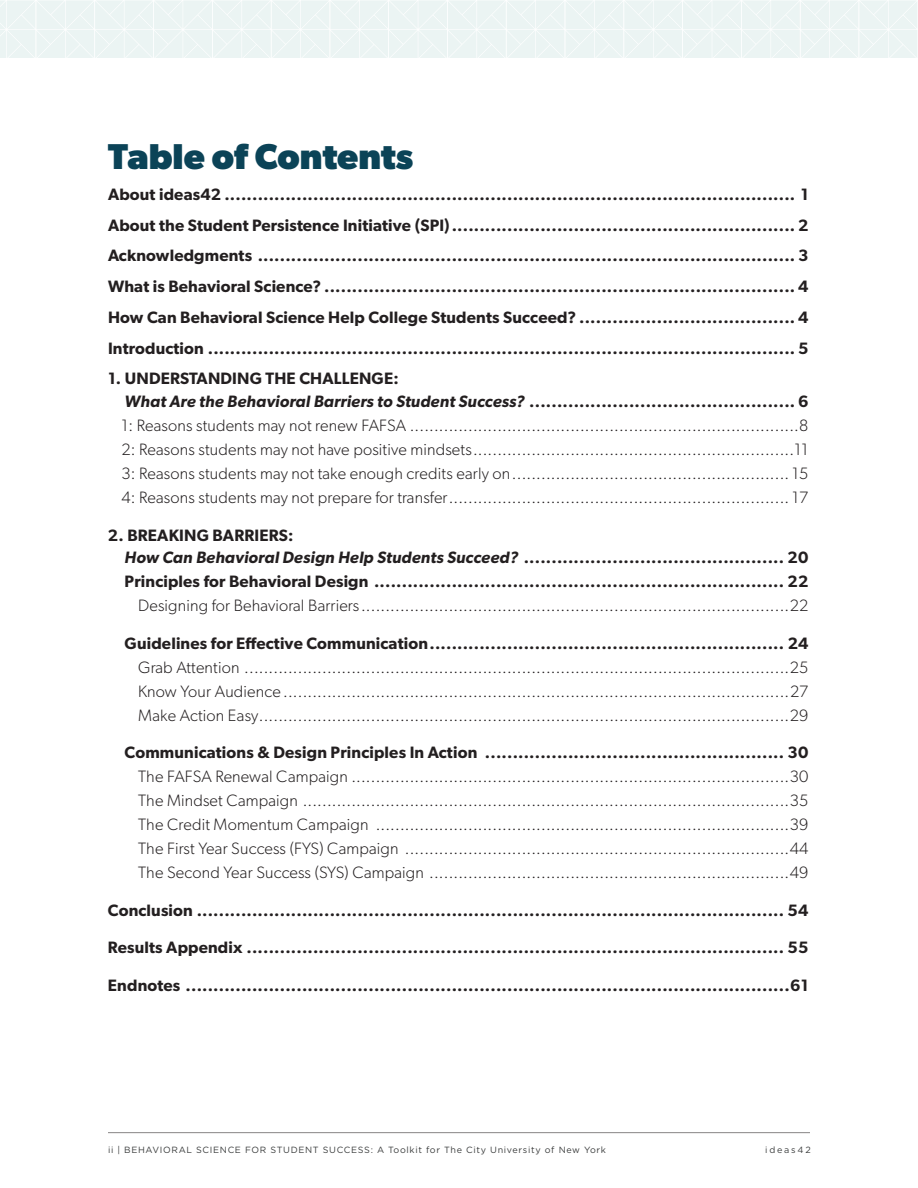
<style>
.page{position:relative;width:918px;height:1188px;background:#fff}
.page>*{position:absolute;margin:0;border:0;box-sizing:border-box;transform-origin:0 0}
.t1{font:700 36px "Gibson";color:#0b4357}
.t2{font:600 16.5px/30.8px "Gibson";letter-spacing:.01em;color:#231f20}
.t3{font:300 16.5px/24px "Gibson";letter-spacing:.01em;color:#231f20;text-align:justify}
.t4{font:9px "Gotham";letter-spacing:.075em;color:#3b3d3d}
.t5{font:9px "Gotham";letter-spacing:.2em;color:#3b3d3d}
.s1{font-style:italic}
</style>
<div class="page">
<svg style="left:0;top:0;width:917px;height:58px"></svg>
<hr style="left:108px;top:1132px;width:702px;height:1px;background:#878585">
<h1 class="t1" style="left:108px;top:135px;width:307px">Table of Contents</h1>
<p class="t2" style="left:108px;top:179px;width:702px;text-align:justify">About ideas42 ....................................................................................................... 1<br>About the Student Persistence Initiative (SPI).............................................................. 2<br>Acknowledgments ................................................................................................. 3<br>What is Behavioral Science? ..................................................................................... 4<br>How Can Behavioral Science Help College Students Succeed? ....................................... 4<br>Introduction .......................................................................................................... 5</p>
<p class="t2" style="left:125px;top:367px;width:685px;line-height:22.5px;text-indent:-17px">1. UNDERSTANDING THE CHALLENGE:<br><span class="s1">What Are the Behavioral Barriers to Student Success?</span> ................................................ 6</p>
<p class="t3" style="left:121px;top:413px;width:688px">1: Reasons students may not renew FAFSA ................................................................................8<br>2: Reasons students may not have positive mindsets..................................................................11<br>3: Reasons students may not take enough credits early on......................................................... 15<br>4: Reasons students may not prepare for transfer...................................................................... 17</p>
<p class="t2" style="left:125px;top:523px;width:685px;line-height:22.5px;text-indent:-17px">2. BREAKING BARRIERS:<br><span class="s1">How Can Behavioral Design Help Students Succeed?</span> ............................................... 20</p>
<p class="t2" style="left:125px;top:566px;width:685px">Principles for Behavioral Design .......................................................................... 22</p>
<p class="t3" style="left:138px;top:593px;width:672px">Designing for Behavioral Barriers........................................................................................22</p>
<p class="t2" style="left:125px;top:627px;width:685px">Guidelines for Effective Communication................................................................ 24</p>
<p class="t3" style="left:138px;top:655px;width:672px">Grab Attention ................................................................................................................25<br>Know Your Audience ........................................................................................................27<br>Make Action Easy.............................................................................................................29</p>
<p class="t2" style="left:125px;top:737px;width:685px">Communications &amp; Design Principles In Action ...................................................... 30</p>
<p class="t3" style="left:138px;top:764px;width:672px">The FAFSA Renewal Campaign ..........................................................................................30<br>The Mindset Campaign ....................................................................................................35<br>The Credit Momentum Campaign .....................................................................................39<br>The First Year Success (FYS) Campaign ...............................................................................44<br>The Second Year Success (SYS) Campaign ..........................................................................49</p>
<p class="t2" style="left:108px;top:894px;width:702px">Conclusion .......................................................................................................... 54</p>
<p class="t2" style="left:108px;top:932px;width:702px">Results Appendix ................................................................................................. 55</p>
<p class="t2" style="left:108px;top:969px;width:702px">Endnotes .............................................................................................................61</p>
<p class="t4" style="left:108px;top:1145px;width:500px">ii | BEHAVIORAL SCIENCE FOR STUDENT SUCCESS: A Toolkit for The City University of New York</p>
<p class="t5" style="left:765px;top:1145px;width:47px">ideas42</p>
</div>
